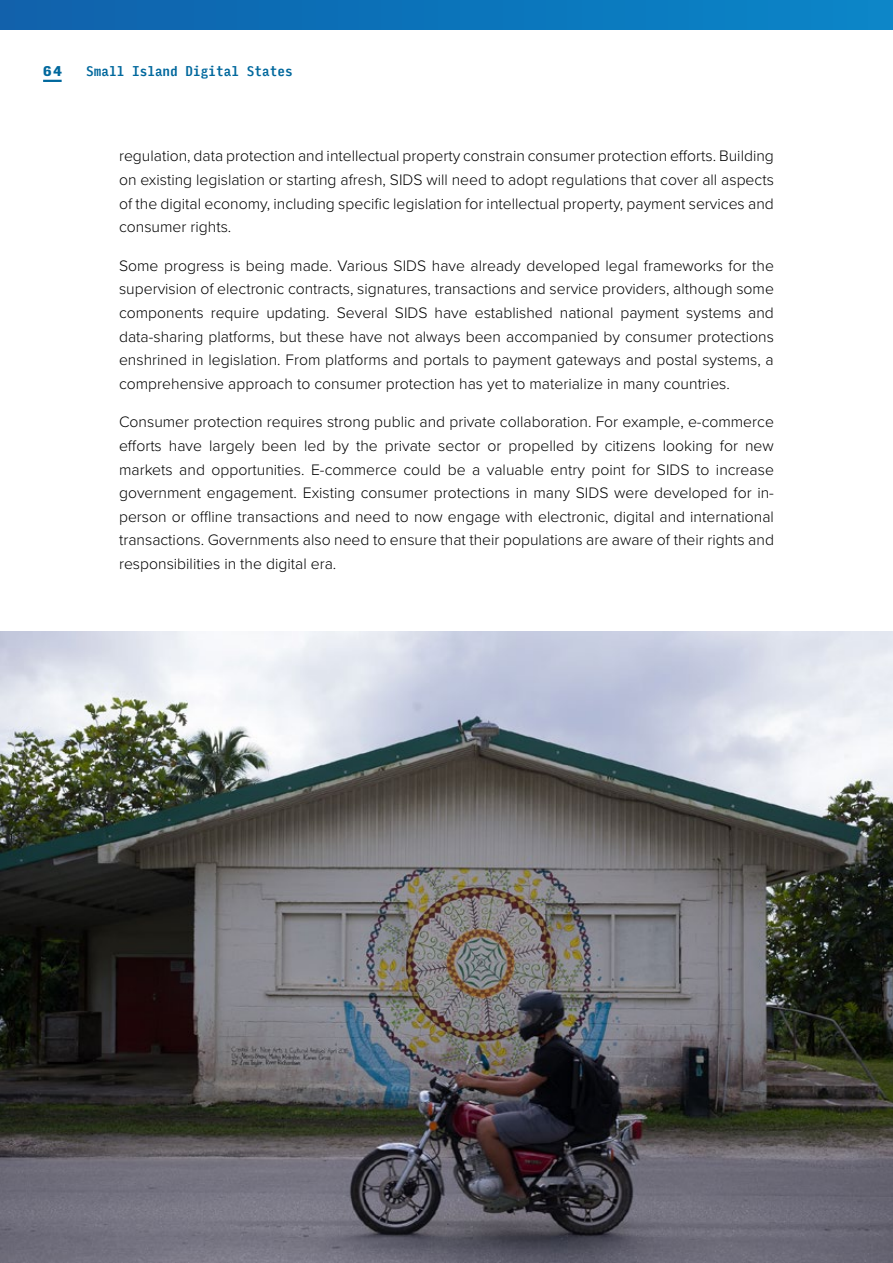
<style>
.page{position:relative;width:893px;height:1263px;background:#fff}
.page>*{position:absolute;margin:0;border:0;box-sizing:border-box;transform-origin:0 0}
.t1{font:300 15.75px/23.7px "Proxima Nova";color:#000;text-align:justify}
.t2{font:500 13.5px "Input Mono Condensed";color:#00689d}
.t3{font:900 13.5px "Input Mono";color:#00689d}
</style>
<div class="page">
<div style="left:0;top:0;width:893px;height:30px;background:linear-gradient(to right,#0f61ab,#0a86c8)"></div>
<svg style="left:43px;top:80px;width:19px;height:2px"></svg>
<img style="left:0;top:631px;width:893px;height:632px">
<p class="t3" style="left:43px;top:59px;width:20px">64</p>
<p class="t2" style="left:86px;top:59px;width:208px">Small Island Digital States</p>
<p class="t1" style="left:119px;top:143px;width:656px">regulation, data protection and intellectual property constrain consumer protection efforts. Building on existing legislation or starting afresh, SIDS will need to adopt regulations that cover all aspects of the digital economy, including specific legislation for intellectual property, payment services and consumer rights.</p>
<p class="t1" style="left:119px;top:253px;width:656px">Some progress is being made. Various SIDS have already developed legal frameworks for the supervision of electronic contracts, signatures, transactions and service providers, although some components require updating. Several SIDS have established national payment systems and data-sharing platforms, but these have not always been accompanied by consumer protections enshrined in legislation. From platforms and portals to payment gateways and postal systems, a comprehensive approach to consumer protection has yet to materialize in many countries.</p>
<p class="t1" style="left:119px;top:409px;width:656px">Consumer protection requires strong public and private collaboration. For example, e-commerce efforts have largely been led by the private sector or propelled by citizens looking for new markets and opportunities. E-commerce could be a valuable entry point for SIDS to increase government engagement. Existing consumer protections in many SIDS were developed for in&shy;person or offline transactions and need to now engage with electronic, digital and international transactions. Governments also need to ensure that their populations are aware of their rights and responsibilities in the digital era.</p>
</div>
